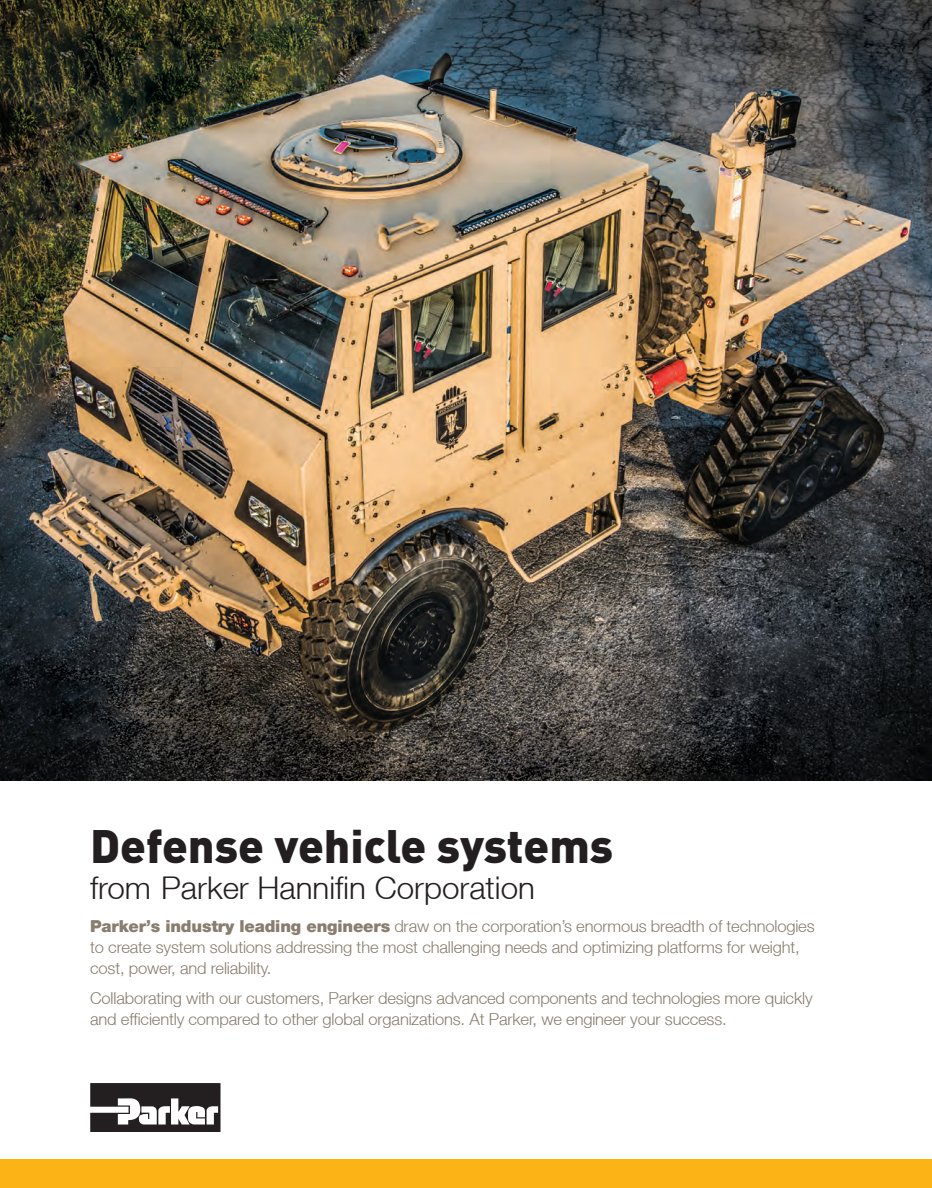
<style>
.page{position:relative;width:932px;height:1188px;background:#fff}
.page>*{position:absolute;margin:0;border:0;box-sizing:border-box;transform-origin:0 0}
.t1{font:900 46.35px "DINOT";color:#231f20}
.t2{font:300 31.35px "Helvetica Neue LT";color:#231f20}
.t3{font:300 16.5px/21px "Helvetica Neue LT";letter-spacing:-.01em;color:#887d6e}
.s1{font-weight:900}
</style>
<div class="page">
<div style="left:0;top:1160px;width:931px;height:28px;background:#fbb316"></div>
<svg style="left:90px;top:1083px;width:130px;height:49px"></svg>
<img style="left:0;top:0;width:931px;height:780px">
<p class="t1" style="left:90px;top:814px;width:524px">Defense vehicle systems</p>
<p class="t2" style="left:90px;top:868px;width:446px">from Parker Hannifin Corporation</p>
<p class="t3" style="left:90px;top:916px;width:726px"><span class="s1">Parker’s industry leading engineers</span> draw on the corporation’s enormous breadth of technologies to create system solutions addressing the most challenging needs and optimizing platforms for weight, cost, power, and reliability.</p>
<p class="t3" style="left:90px;top:988px;width:724px">Collaborating with our customers, Parker designs advanced components and technologies more quickly and efficiently compared to other global organizations. At Parker, we engineer your success.</p>
</div>
